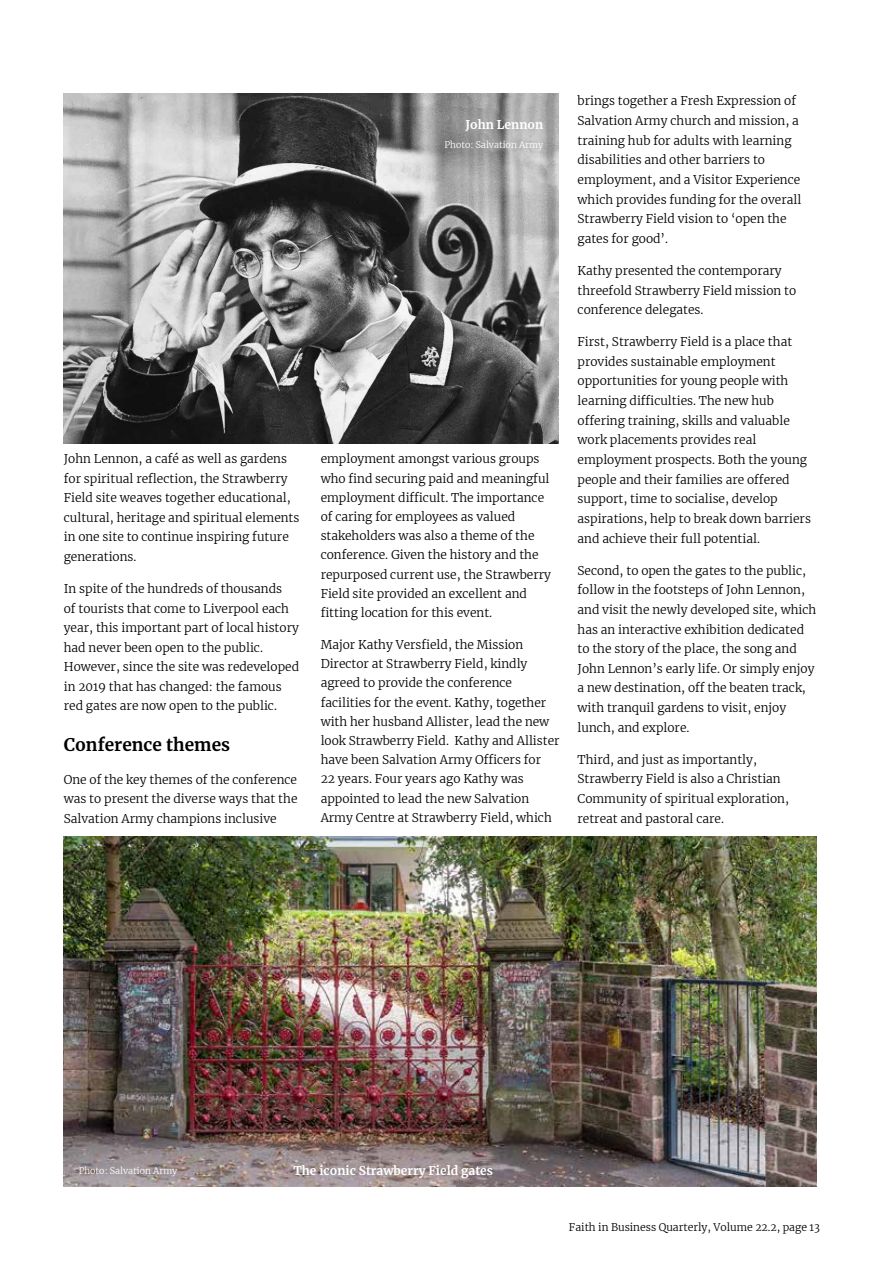
<style>
.page{position:relative;width:893px;height:1263px;background:#fff}
.page>*{position:absolute;margin:0;border:0;box-sizing:border-box;transform-origin:0 0}
.t1{font:700 17.25px "Merriweather";color:#000}
.t2{font:300 12px/19.6px "Merriweather";color:#000}
.t3{font:700 12px "Merriweather";color:#fff}
.t4{font:300 10.5px "Merriweather";color:#000}
.t5{font:300 9px "Merriweather";color:#fff}
</style>
<div class="page">
<img style="left:64px;top:837px;width:752px;height:349px">
<img style="left:64px;top:94px;width:495px;height:349px">
<p class="t2" style="left:64px;top:449px;width:237px">John Lennon, a café as well as gardens for spiritual reflection, the Strawberry Field site weaves together educational, cultural, heritage and spiritual elements in one site to continue inspiring future generations.</p>
<p class="t2" style="left:64px;top:579px;width:237px">In spite of the hundreds of thousands<br>of tourists that come to Liverpool each year, this important part of local history had never been open to the public.<br>However, since the site was redeveloped in 2019 that has changed: the famous red gates are now open to the public.</p>
<h1 class="t1" style="left:64px;top:733px;width:168px">Conference themes</h1>
<p class="t2" style="left:64px;top:769px;width:235px;text-align:justify">One of the key themes of the conference was to present the diverse ways that the Salvation Army champions inclusive</p>
<p class="t3" style="left:466px;top:116px;width:79px">John Lennon</p>
<p class="t5" style="left:444px;top:139px;width:100px">Photo: Salvation Army</p>
<p class="t2" style="left:321px;top:449px;width:232px;line-height:19.2px">employment amongst various groups who find securing paid and meaningful employment difficult. The importance of caring for employees as valued stakeholders was also a theme of the conference. Given the history and the repurposed current use, the Strawberry Field site provided an excellent and fitting location for this event.</p>
<p class="t2" style="left:321px;top:635px;width:240px;line-height:19.2px">Major Kathy Versfield, the Mission Director at Strawberry Field, kindly agreed to provide the conference facilities for the event. Kathy, together with her husband Allister, lead the new look Strawberry Field. Kathy and Allister have been Salvation Army Officers for<br>22 years. Four years ago Kathy was appointed to lead the new Salvation Army Centre at Strawberry Field, which</p>
<p class="t2" style="left:578px;top:91px;width:225px">brings together a Fresh Expression of Salvation Army church and mission, a training hub for adults with learning disabilities and other barriers to employment, and a Visitor Experience which provides funding for the overall Strawberry Field vision to ‘open the gates for good’.</p>
<p class="t2" style="left:578px;top:260px;width:220px">Kathy presented the contemporary threefold Strawberry Field mission to conference delegates.</p>
<p class="t2" style="left:578px;top:332px;width:235px">First, Strawberry Field is a place that provides sustainable employment opportunities for young people with learning difficulties. The new hub offering training, skills and valuable work placements provides real employment prospects. Both the young people and their families are offered support, time to socialise, develop aspirations, help to break down barriers and achieve their full potential.</p>
<p class="t2" style="left:578px;top:560px;width:240px">Second, to open the gates to the public, follow in the footsteps of John Lennon, and visit the newly developed site, which has an interactive exhibition dedicated to the story of the place, the song and John Lennon’s early life. Or simply enjoy a new destination, off the beaten track, with tranquil gardens to visit, enjoy lunch, and explore.</p>
<p class="t2" style="left:578px;top:749px;width:213px">Third, and just as importantly, Strawberry Field is also a Christian Community of spiritual exploration, retreat and pastoral care.</p>
<p class="t5" style="left:79px;top:1164px;width:100px">Photo: Salvation Army</p>
<p class="t3" style="left:293px;top:1162px;width:201px">The iconic Strawberry Field gates</p>
<p class="t4" style="left:569px;top:1220px;width:252px">Faith in Business Quarterly, Volume 22.2, page 13</p>
</div>
